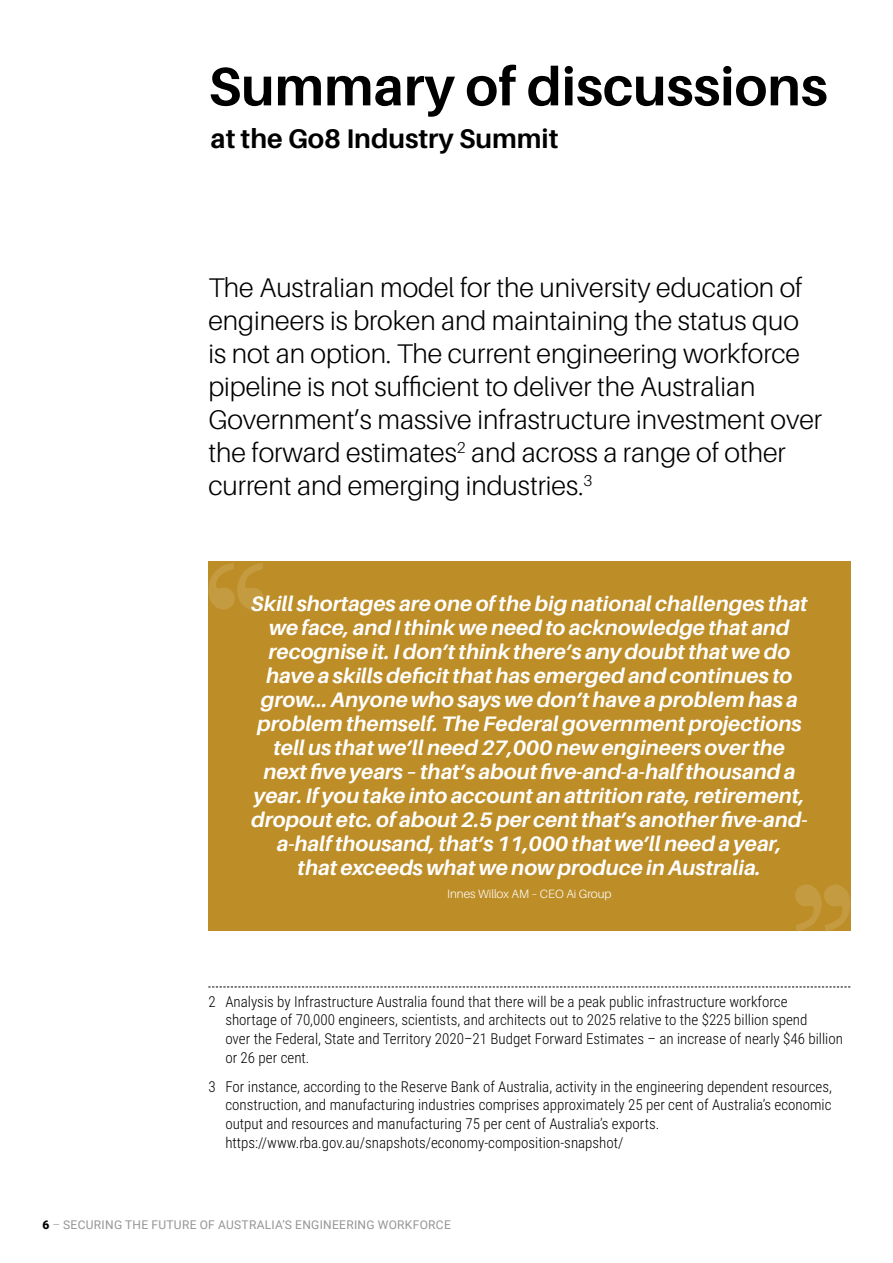
<style>
.page{position:relative;width:893px;height:1263px;background:#fff}
.page>*{position:absolute;margin:0;border:0;box-sizing:border-box;transform-origin:0 0}
.t1{font:700 54px "Aileron";color:#000}
.t2{font:300 27px/33px "Aileron";color:#000}
.t3{font:700 27px "Aileron";color:#000}
.t4{font:italic 700 21px/24px "Aileron";color:#fff;text-align:center}
.t5{font:300 15px/18.6px "Roboto Condensed";color:#000}
.t6{font:12px "Roboto";letter-spacing:.025em;color:#939598}
.t7{font:300 12px "Aileron";color:#fff}
.s1{font-weight:900;color:#000}
.s2{font-weight:300}
</style>
<div class="page">
<svg style="left:208px;top:986px;width:642px;height:1px"></svg>
<div style="left:208px;top:561px;width:642px;height:370px;background:#bd8d27"></div>
<svg style="left:208px;top:563px;width:56px;height:47px"></svg>
<svg style="left:795px;top:884px;width:55px;height:47px"></svg>
<h1 class="t1" style="left:208px;top:56px;width:621px">Summary of discussions</h1>
<h2 class="t3" style="left:210px;top:124px;width:350px">at the Go8 Industry Summit</h2>
<p class="t2" style="left:208px;top:272px;width:615px">The Australian model for the university education of engineers is broken and maintaining the status quo is not an option. The current engineering workforce pipeline is not sufficient to deliver the Australian Government’s massive infrastructure investment over the forward estimates<sup>2</sup> and across a range of other current and emerging industries.<sup>3</sup></p>
<p class="t4" style="left:251px;top:591px;width:558px">Skill shortages are one of the big national challenges that we face, and I think we need to acknowledge that and recognise it. I don’t think there’s any doubt that we do have a skills deficit that has emerged and continues to grow… Anyone who says we don’t have a problem has a problem themself. The Federal government projections tell us that we’ll need 27,000 new engineers over the next five years – that’s about five-and-a-half thousand a year. If you take into account an attrition rate, retirement, dropout etc. of about 2.5 per cent that’s another five-and&shy;a-half thousand, that’s 11,000 that we’ll need a year,<br>that exceeds what we now produce in Australia.</p>
<p class="t7" style="left:447px;top:887px;width:166px">Innes Willox AM – CEO Ai Group</p>
<p class="t5" style="left:225px;top:991px;width:619px;text-indent:-17px">2 Analysis by Infrastructure Australia found that there will be a peak public infrastructure workforce shortage of 70,000 engineers, scientists, and architects out to 2025 relative to the $225 billion spend<br>over the Federal, State and Territory 2020–21 Budget Forward Estimates – an increase of nearly $46 billion or 26 per cent.</p>
<p class="t5" style="left:225px;top:1076px;width:608px;text-indent:-17px">3 For instance, according to the Reserve Bank of Australia, activity in the engineering dependent resources, construction, and manufacturing industries comprises approximately 25 per cent of Australia’s economic output and resources and manufacturing 75 per cent of Australia’s exports. https://www.rba.gov.au/snapshots/economy-composition-snapshot/</p>
<p class="t6" style="left:43px;top:1217px;width:410px"><span class="s1">6</span> <span class="s2">–</span> SECURING THE FUTURE OF AUSTRALIA’S ENGINEERING WORKFORCE</p>
</div>
